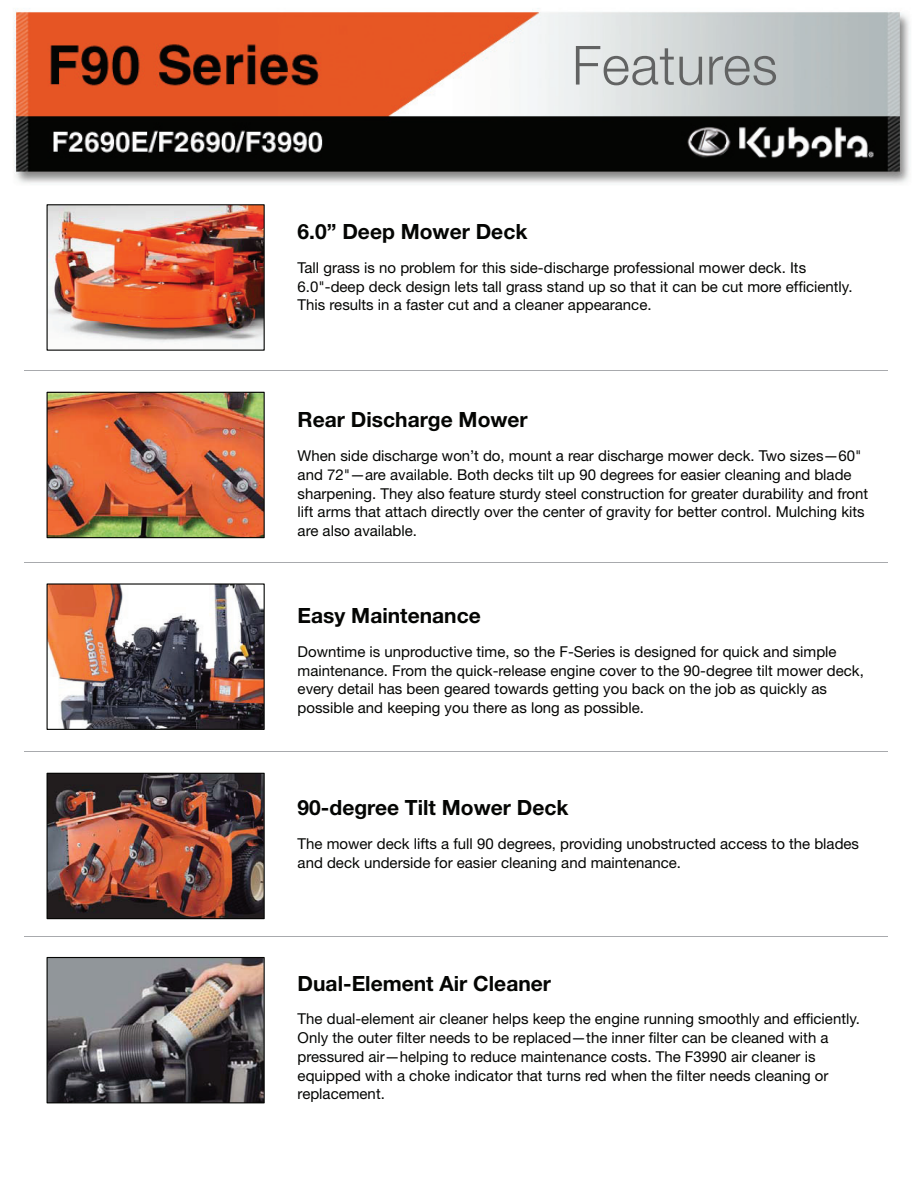
<style>
.page{position:relative;width:918px;height:1188px;background:#fff}
.page>*{position:absolute;margin:0;border:0;box-sizing:border-box;transform-origin:0 0}
.t1{font:300 54px "Helvetica Neue LT Pro";letter-spacing:.015em;color:#626363}
.t2{font:700 21px "Helvetica Neue LT Pro";color:#040503}
.t3{font:15px/18.8px "Helvetica Neue LT Pro";color:#040503}
</style>
<div class="page">
<hr style="left:24px;top:370px;width:864px;height:1px;background:#a8aaad">
<hr style="left:24px;top:562px;width:864px;height:1px;background:#a8aaad">
<hr style="left:24px;top:751px;width:864px;height:1px;background:#a8aaad">
<hr style="left:24px;top:936px;width:864px;height:1px;background:#a8aaad">
<img style="left:13px;top:8px;width:897px;height:175px">
<img style="left:49px;top:206px;width:214px;height:143px">
<div style="left:47px;top:204px;width:218px;height:147px;border:1px solid #040503"></div>
<img style="left:49px;top:394px;width:214px;height:142px">
<div style="left:47px;top:392px;width:218px;height:146px;border:1px solid #040503"></div>
<img style="left:49px;top:585px;width:214px;height:143px">
<div style="left:47px;top:583px;width:218px;height:147px;border:1px solid #040503"></div>
<img style="left:49px;top:775px;width:214px;height:142px">
<div style="left:47px;top:773px;width:218px;height:146px;border:1px solid #040503"></div>
<img style="left:49px;top:959px;width:214px;height:142px">
<div style="left:47px;top:957px;width:218px;height:146px;border:1px solid #040503"></div>
<h1 class="t1" style="left:572px;top:32px;width:207px">Features</h1>
<h2 class="t2" style="left:298px;top:218px;width:231px">6.0” Deep Mower Deck</h2>
<p class="t3" style="left:298px;top:258px;width:556px">Tall grass is no problem for this side-discharge professional mower deck. Its<br>6.0"-deep deck design lets tall grass stand up so that it can be cut more efficiently.<br>This results in a faster cut and a cleaner appearance.</p>
<h2 class="t2" style="left:298px;top:407px;width:232px">Rear Discharge Mower</h2>
<p class="t3" style="left:298px;top:446px;width:572px">When side discharge won’t do, mount a rear discharge mower deck. Two sizes—60" and 72"—are available. Both decks tilt up 90 degrees for easier cleaning and blade sharpening. They also feature sturdy steel construction for greater durability and front lift arms that attach directly over the center of gravity for better control. Mulching kits are also available.</p>
<h2 class="t2" style="left:298px;top:602px;width:185px">Easy Maintenance</h2>
<p class="t3" style="left:298px;top:642px;width:568px">Downtime is unproductive time, so the F-Series is designed for quick and simple maintenance. From the quick-release engine cover to the 90-degree tilt mower deck, every detail has been geared towards getting you back on the job as quickly as possible and keeping you there as long as possible.</p>
<h2 class="t2" style="left:298px;top:794px;width:273px">90-degree Tilt Mower Deck</h2>
<p class="t3" style="left:298px;top:834px;width:563px">The mower deck lifts a full 90 degrees, providing unobstructed access to the blades and deck underside for easier cleaning and maintenance.</p>
<h2 class="t2" style="left:298px;top:970px;width:255px">Dual-Element Air Cleaner</h2>
<p class="t3" style="left:298px;top:1009px;width:564px">The dual-element air cleaner helps keep the engine running smoothly and efficiently.<br>Only the outer filter needs to be replaced—the inner filter can be cleaned with a pressured air—helping to reduce maintenance costs. The F3990 air cleaner is equipped with a choke indicator that turns red when the filter needs cleaning or replacement.</p>
</div>
